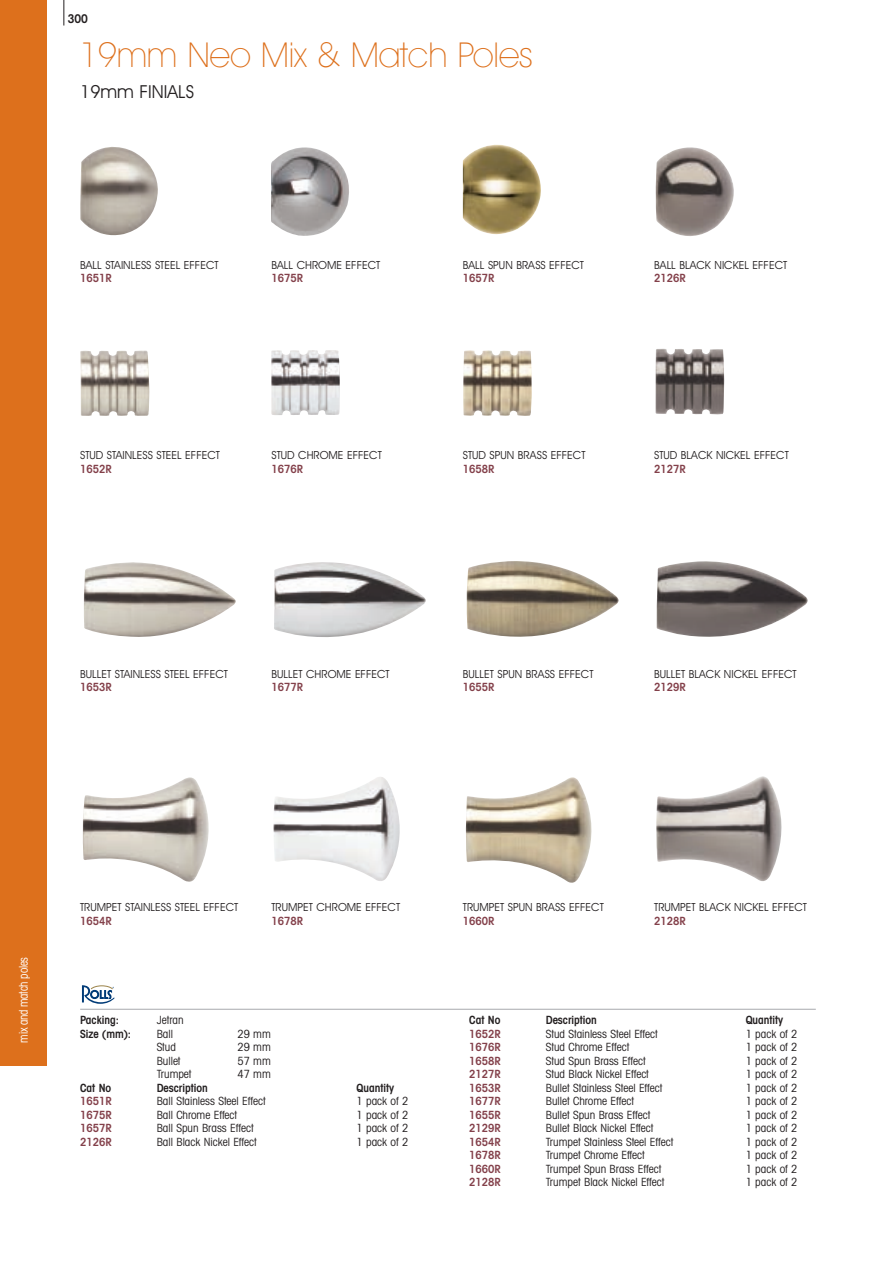
<style>
.page{position:relative;width:893px;height:1263px;background:#fff}
.page>*{position:absolute;margin:0;border:0;box-sizing:border-box;transform-origin:0 0}
.t1{font:200 34.5px "Avant Garde IT Cby BT";letter-spacing:-.01em;color:#dd701c}
.t2{font:18px "Avant Garde IT Cby BT";color:#231f20}
.t3{font:condensed 12px "Avant Garde IT Cby BT";letter-spacing:-.02em;color:#fff;scale:.9 1}
.t4{font:600 condensed 12px "Avant Garde IT Cby BT";color:#231f20}
.t5{font:condensed 11.25px "Avant Garde IT Cby BT";color:#231f20}
.t6{font:11.25px "Avant Garde IT Cby BT";color:#231f20}
.t7{font:600 condensed 11.25px "Avant Garde IT Cby BT";color:#83404a}
.t8{font:600 condensed 11.25px "Avant Garde IT Cby BT";color:#231f20}
</style>
<div class="page">
<svg style="left:63px;top:0;width:1px;height:26px"></svg>
<hr style="left:80px;top:1009px;width:736px;height:1px;background:#a8a9ad">
<img style="left:80px;top:147px;width:78px;height:88px">
<img style="left:80px;top:350px;width:70px;height:66px">
<img style="left:84px;top:562px;width:152px;height:75px">
<img style="left:83px;top:777px;width:126px;height:105px">
<img style="left:272px;top:147px;width:77px;height:89px">
<img style="left:272px;top:350px;width:68px;height:65px">
<img style="left:274px;top:562px;width:152px;height:75px">
<img style="left:273px;top:777px;width:127px;height:104px">
<img style="left:463px;top:144px;width:78px;height:90px">
<img style="left:463px;top:350px;width:69px;height:66px">
<img style="left:466px;top:561px;width:153px;height:76px">
<img style="left:466px;top:777px;width:126px;height:106px">
<img style="left:655px;top:147px;width:79px;height:89px">
<img style="left:655px;top:349px;width:69px;height:66px">
<img style="left:656px;top:561px;width:152px;height:76px">
<img style="left:656px;top:776px;width:126px;height:105px">
<svg style="left:82px;top:985px;width:33px;height:19px"></svg>
<div style="left:0;top:0;width:47px;height:1065px;background:#dd701c"></div>
<p class="t4" style="left:68px;top:15px;width:22px">300</p>
<h1 class="t1" style="left:79px;top:43px;width:455px">19mm Neo Mix &amp; Match Poles</h1>
<h2 class="t2" style="left:80px;top:85px;width:115px">19mm FINIALS</h2>
<p class="t6" style="left:80px;top:261px;width:140px">BALL STAINLESS STEEL EFFECT</p>
<p class="t7" style="left:80px;top:274px;width:33px">1651R</p>
<p class="t6" style="left:272px;top:261px;width:110px">BALL CHROME EFFECT</p>
<p class="t7" style="left:272px;top:274px;width:33px">1675R</p>
<p class="t6" style="left:463px;top:261px;width:123px">BALL SPUN BRASS EFFECT</p>
<p class="t7" style="left:463px;top:274px;width:33px">1657R</p>
<p class="t6" style="left:654px;top:261px;width:135px">BALL BLACK NICKEL EFFECT</p>
<p class="t7" style="left:654px;top:274px;width:33px">2126R</p>
<p class="t6" style="left:80px;top:451px;width:141px">STUD STAINLESS STEEL EFFECT</p>
<p class="t7" style="left:80px;top:465px;width:33px">1652R</p>
<p class="t6" style="left:272px;top:451px;width:112px">STUD CHROME EFFECT</p>
<p class="t7" style="left:272px;top:465px;width:33px">1676R</p>
<p class="t6" style="left:463px;top:451px;width:124px">STUD SPUN BRASS EFFECT</p>
<p class="t7" style="left:463px;top:465px;width:33px">1658R</p>
<p class="t6" style="left:654px;top:451px;width:136px">STUD BLACK NICKEL EFFECT</p>
<p class="t7" style="left:654px;top:465px;width:33px">2127R</p>
<p class="t6" style="left:80px;top:669px;width:149px">BULLET STAINLESS STEEL EFFECT</p>
<p class="t7" style="left:80px;top:683px;width:33px">1653R</p>
<p class="t6" style="left:272px;top:669px;width:120px">BULLET CHROME EFFECT</p>
<p class="t7" style="left:272px;top:683px;width:33px">1677R</p>
<p class="t6" style="left:463px;top:669px;width:132px">BULLET SPUN BRASS EFFECT</p>
<p class="t7" style="left:463px;top:683px;width:33px">1655R</p>
<p class="t6" style="left:654px;top:669px;width:144px">BULLET BLACK NICKEL EFFECT</p>
<p class="t7" style="left:654px;top:683px;width:33px">2129R</p>
<p class="t3" style="left:19px;top:1042px;width:96px;rotate:-90deg">mix and match poles</p>
<p class="t6" style="left:80px;top:903px;width:160px">TRUMPET STAINLESS STEEL EFFECT</p>
<p class="t7" style="left:80px;top:917px;width:33px">1654R</p>
<p class="t6" style="left:272px;top:903px;width:130px">TRUMPET CHROME EFFECT</p>
<p class="t7" style="left:272px;top:917px;width:33px">1678R</p>
<p class="t8" style="left:80px;top:1016px;width:40px">Packing:</p>
<p class="t5" style="left:157px;top:1016px;width:28px">Jetran</p>
<p class="t8" style="left:80px;top:1029px;width:52px">Size (mm):</p>
<p class="t5" style="left:157px;top:1029px;width:18px">Ball</p>
<p class="t5" style="left:237px;top:1029px;width:35px">29 mm</p>
<p class="t5" style="left:157px;top:1043px;width:21px">Stud</p>
<p class="t5" style="left:237px;top:1043px;width:35px">29 mm</p>
<p class="t5" style="left:157px;top:1056px;width:25px">Bullet</p>
<p class="t5" style="left:237px;top:1056px;width:35px">57 mm</p>
<p class="t5" style="left:157px;top:1070px;width:36px">Trumpet</p>
<p class="t5" style="left:237px;top:1070px;width:35px">47 mm</p>
<p class="t8" style="left:80px;top:1083px;width:33px">Cat No</p>
<p class="t8" style="left:157px;top:1083px;width:53px">Description</p>
<p class="t8" style="left:357px;top:1083px;width:39px">Quantity</p>
<p class="t7" style="left:80px;top:1097px;width:33px">1651R</p>
<p class="t5" style="left:157px;top:1097px;width:111px">Ball Stainless Steel Effect</p>
<p class="t5" style="left:357px;top:1097px;width:53px">1 pack of 2</p>
<p class="t7" style="left:80px;top:1110px;width:33px">1675R</p>
<p class="t5" style="left:157px;top:1110px;width:82px">Ball Chrome Effect</p>
<p class="t5" style="left:357px;top:1110px;width:53px">1 pack of 2</p>
<p class="t7" style="left:80px;top:1124px;width:33px">1657R</p>
<p class="t5" style="left:157px;top:1124px;width:99px">Ball Spun Brass Effect</p>
<p class="t5" style="left:357px;top:1124px;width:53px">1 pack of 2</p>
<p class="t7" style="left:80px;top:1137px;width:33px">2126R</p>
<p class="t5" style="left:157px;top:1137px;width:102px">Ball Black Nickel Effect</p>
<p class="t5" style="left:357px;top:1137px;width:53px">1 pack of 2</p>
<p class="t6" style="left:463px;top:903px;width:142px">TRUMPET SPUN BRASS EFFECT</p>
<p class="t7" style="left:463px;top:917px;width:33px">1660R</p>
<p class="t6" style="left:654px;top:903px;width:154px">TRUMPET BLACK NICKEL EFFECT</p>
<p class="t7" style="left:654px;top:917px;width:33px">2128R</p>
<p class="t8" style="left:469px;top:1016px;width:33px">Cat No</p>
<p class="t8" style="left:546px;top:1016px;width:53px">Description</p>
<p class="t8" style="left:746px;top:1016px;width:39px">Quantity</p>
<p class="t7" style="left:469px;top:1029px;width:33px">1652R</p>
<p class="t5" style="left:546px;top:1029px;width:114px">Stud Stainless Steel Effect</p>
<p class="t5" style="left:746px;top:1029px;width:53px">1 pack of 2</p>
<p class="t7" style="left:469px;top:1043px;width:33px">1676R</p>
<p class="t5" style="left:546px;top:1043px;width:85px">Stud Chrome Effect</p>
<p class="t5" style="left:746px;top:1043px;width:53px">1 pack of 2</p>
<p class="t7" style="left:469px;top:1056px;width:33px">1658R</p>
<p class="t5" style="left:546px;top:1056px;width:102px">Stud Spun Brass Effect</p>
<p class="t5" style="left:746px;top:1056px;width:53px">1 pack of 2</p>
<p class="t7" style="left:469px;top:1070px;width:33px">2127R</p>
<p class="t5" style="left:546px;top:1070px;width:105px">Stud Black Nickel Effect</p>
<p class="t5" style="left:746px;top:1070px;width:53px">1 pack of 2</p>
<p class="t7" style="left:469px;top:1083px;width:33px">1653R</p>
<p class="t5" style="left:546px;top:1083px;width:118px">Bullet Stainless Steel Effect</p>
<p class="t5" style="left:746px;top:1083px;width:53px">1 pack of 2</p>
<p class="t7" style="left:469px;top:1097px;width:33px">1677R</p>
<p class="t5" style="left:546px;top:1097px;width:90px">Bullet Chrome Effect</p>
<p class="t5" style="left:746px;top:1097px;width:53px">1 pack of 2</p>
<p class="t7" style="left:469px;top:1110px;width:33px">1655R</p>
<p class="t5" style="left:546px;top:1110px;width:106px">Bullet Spun Brass Effect</p>
<p class="t5" style="left:746px;top:1110px;width:53px">1 pack of 2</p>
<p class="t7" style="left:469px;top:1124px;width:33px">2129R</p>
<p class="t5" style="left:546px;top:1124px;width:109px">Bullet Black Nickel Effect</p>
<p class="t5" style="left:746px;top:1124px;width:53px">1 pack of 2</p>
<p class="t7" style="left:469px;top:1137px;width:33px">1654R</p>
<p class="t5" style="left:546px;top:1137px;width:129px">Trumpet Stainless Steel Effect</p>
<p class="t5" style="left:746px;top:1137px;width:53px">1 pack of 2</p>
<p class="t7" style="left:469px;top:1151px;width:33px">1678R</p>
<p class="t5" style="left:546px;top:1151px;width:101px">Trumpet Chrome Effect</p>
<p class="t5" style="left:746px;top:1151px;width:53px">1 pack of 2</p>
<p class="t7" style="left:469px;top:1164px;width:33px">1660R</p>
<p class="t5" style="left:546px;top:1164px;width:117px">Trumpet Spun Brass Effect</p>
<p class="t5" style="left:746px;top:1164px;width:53px">1 pack of 2</p>
<p class="t7" style="left:469px;top:1178px;width:33px">2128R</p>
<p class="t5" style="left:546px;top:1178px;width:120px">Trumpet Black Nickel Effect</p>
<p class="t5" style="left:746px;top:1178px;width:53px">1 pack of 2</p>
</div>
